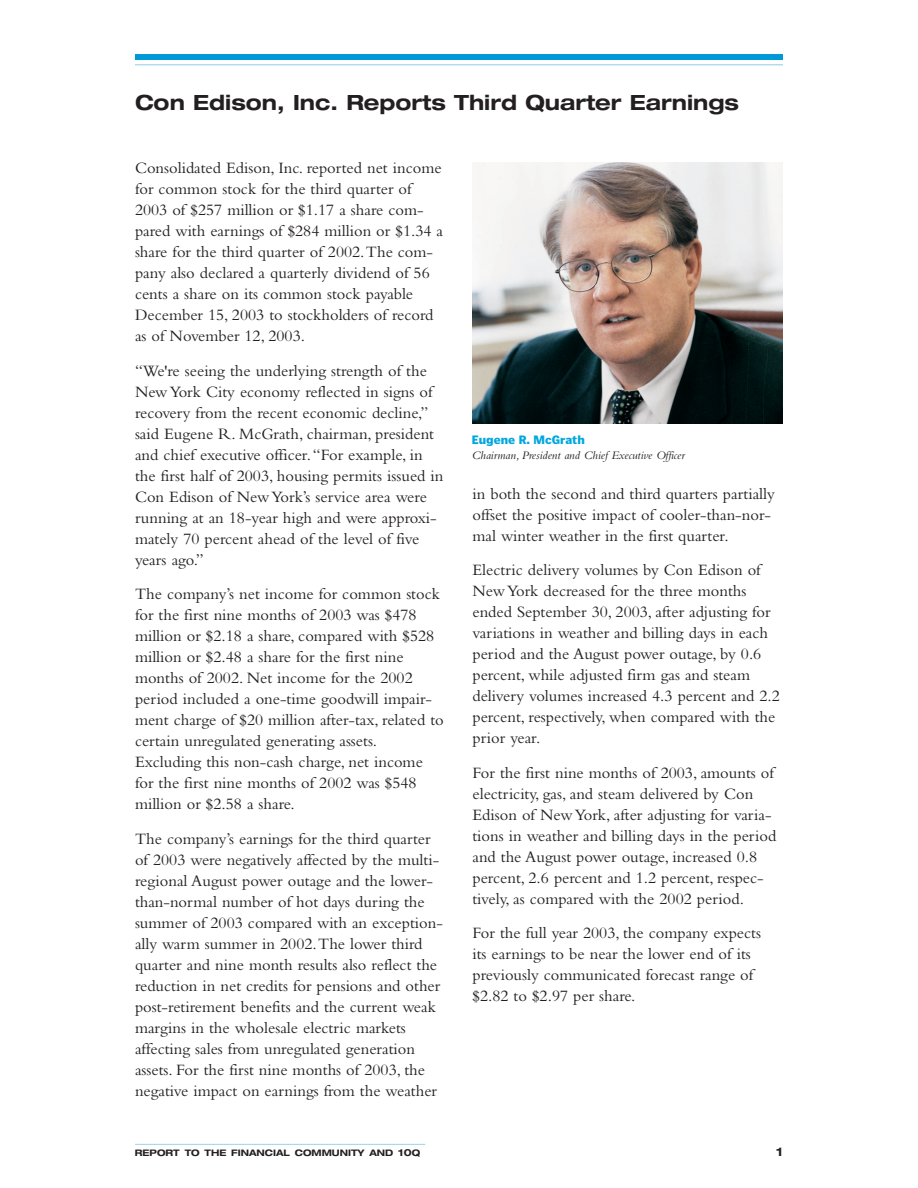
<style>
.page{position:relative;width:918px;height:1188px;background:#fff}
.page>*{position:absolute;margin:0;border:0;box-sizing:border-box;transform-origin:0 0}
.t1{font:700 expanded 21px "Helvetica Neue";color:#231f20}
.t2{font:16.5px/21px "Bembo";color:#231f20}
.t3{font:italic 12px "Bembo";color:#231f20}
.t4{font:900 12px "Poynter Gothic Text";color:#00a7de}
.t5{font:700 expanded 12px "Helvetica Neue";color:#231f20}
.t6{font:700 expanded 9px "Helvetica Neue";color:#231f20}
.s1{font-size:9.75px}
</style>
<div class="page">
<div style="left:135px;top:54px;width:648px;height:6px;background:#0099d8"></div>
<hr style="left:135px;top:64px;width:648px;height:1px;background:#9bd0ee">
<hr style="left:135px;top:1144px;width:290px;height:1px;background:#9bd0ee">
<img style="left:472px;top:162px;width:310px;height:262px">
<p class="t1" style="left:135px;top:94px;width:605px">Con Edison, Inc. Reports Third Quarter Earnings</p>
<p class="t2" style="left:135px;top:159px;width:310px">Consolidated Edison, Inc. reported net income for common stock for the third quarter of 2003 of $257 million or $1.17 a share com&shy;pared with earnings of $284 million or $1.34 a share for the third quarter of 2002.The com&shy;pany also declared a quarterly dividend of 56 cents a share on its common stock payable December 15, 2003 to stockholders of record as of November 12, 2003.</p>
<p class="t2" style="left:135px;top:361px;width:310px">“We're seeing the underlying strength of the New York City economy reflected in signs of recovery from the recent economic decline,” said Eugene R. McGrath, chairman, president and chief executive officer.“For example, in the first half of 2003, housing permits issued in Con Edison of New York’s service area were running at an 18-year high and were approxi&shy;mately 70 percent ahead of the level of five years ago.”</p>
<p class="t2" style="left:135px;top:585px;width:310px">The company’s net income for common stock for the first nine months of 2003 was $478 million or $2.18 a share, compared with $528 million or $2.48 a share for the first nine months of 2002. Net income for the 2002 period included a one-time goodwill impair&shy;ment charge of $20 million after-tax, related to certain unregulated generating assets.<br>Excluding this non-cash charge, net income for the first nine months of 2002 was $548 million or $2.58 a share.</p>
<p class="t2" style="left:135px;top:829px;width:309px">The company’s earnings for the third quarter of 2003 were negatively affected by the multi&shy;regional August power outage and the lower&shy;than-normal number of hot days during the summer of 2003 compared with an exception&shy;ally warm summer in 2002.The lower third quarter and nine month results also reflect the reduction in net credits for pensions and other post-retirement benefits and the current weak margins in the wholesale electric markets affecting sales from unregulated generation assets. For the first nine months of 2003, the negative impact on earnings from the weather</p>
<p class="t4" style="left:472px;top:435px;width:115px">Eugene R. McGrath</p>
<p class="t3" style="left:472px;top:451px;width:214px">Chairman, President and Chief Executive Officer</p>
<p class="t2" style="left:472px;top:484px;width:304px">in both the second and third quarters partially offset the positive impact of cooler-than-nor&shy;mal winter weather in the first quarter.</p>
<p class="t2" style="left:472px;top:561px;width:309px">Electric delivery volumes by Con Edison of New York decreased for the three months ended September 30, 2003, after adjusting for variations in weather and billing days in each period and the August power outage, by 0.6 percent, while adjusted firm gas and steam delivery volumes increased 4.3 percent and 2.2 percent, respectively, when compared with the prior year.</p>
<p class="t2" style="left:472px;top:763px;width:305px">For the first nine months of 2003, amounts of electricity, gas, and steam delivered by Con Edison of New York, after adjusting for varia&shy;tions in weather and billing days in the period and the August power outage, increased 0.8 percent, 2.6 percent and 1.2 percent, respec&shy;tively, as compared with the 2002 period.</p>
<p class="t2" style="left:472px;top:924px;width:290px">For the full year 2003, the company expects its earnings to be near the lower end of its previously communicated forecast range of $2.82 to $2.97 per share.</p>
<p class="t6" style="left:135px;top:1150px;width:287px">REPORT TO THE FINANCIAL COMMUNITY AND <span class="s1">10</span>Q</p>
<p class="t5" style="left:776px;top:1147px;width:8px">1</p>
</div>
